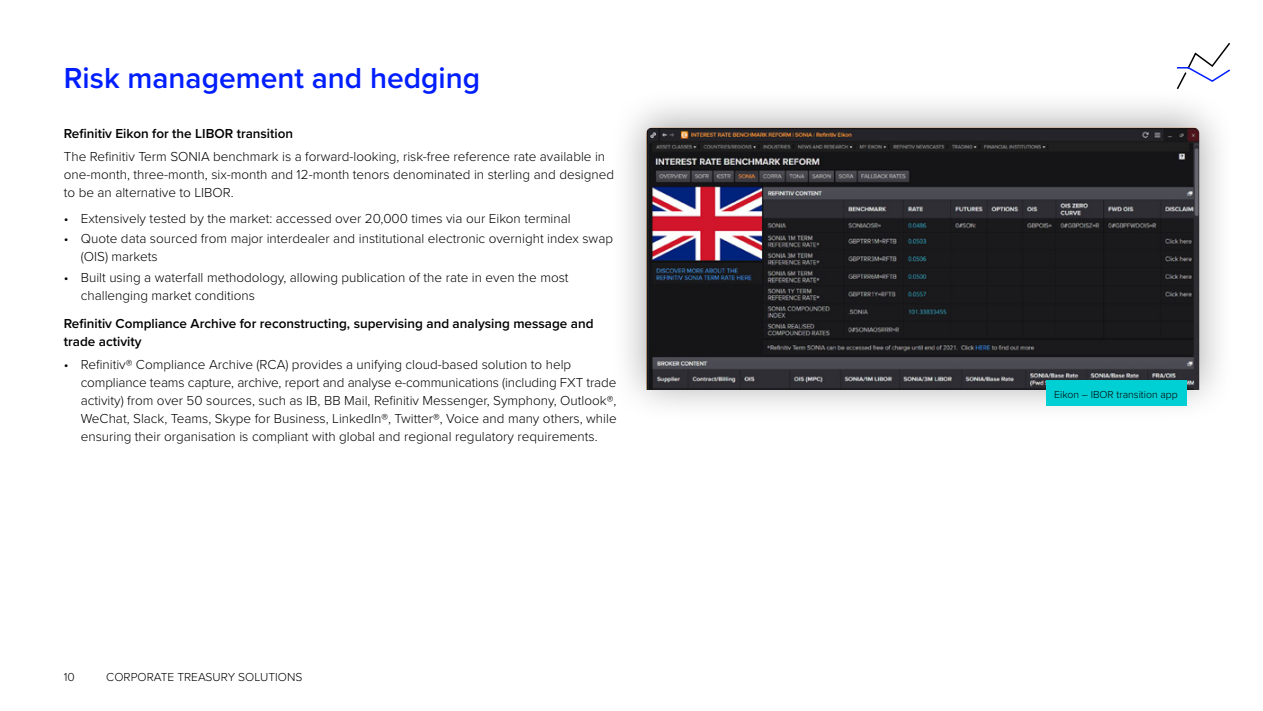
<style>
.page{position:relative;width:1263px;height:711px;background:#fff}
.page>*{position:absolute;margin:0;border:0;box-sizing:border-box;transform-origin:0 0}
.R_Page_Header{font:600 30px "Proxima Nova";color:#001eff}
.R_Body_copy{font:300 13.5px/18px "Proxima Nova";color:#000}
.R_Body_Subhead{font:600 13.5px/18px "Proxima Nova";color:#000}
.t1{font:300 12px "Proxima Nova";color:#000}
.R_Image_Caption{font:300 10.5px "Proxima Nova";color:#000}
</style>
<div class="page">
<svg style="left:1177px;top:43px;width:53px;height:45px"></svg>
<div style="left:610px;top:88px;width:625px;height:334px;background:#000;opacity:.35"></div>
<img style="left:646px;top:128px;width:553px;height:261px">
<div style="left:1046px;top:380px;width:140px;height:26px;background:#00d0d4"></div>
<p class="R_Page_Header" style="left:64px;top:55px;width:418px">Risk management and hedging</p>
<p class="R_Body_Subhead" style="left:64px;top:124px;width:231px">Refinitiv Eikon for the LIBOR transition</p>
<p class="R_Body_copy" style="left:64px;top:146px;width:552px">The Refinitiv Term SONIA benchmark is a forward-looking, risk-free reference rate available in one-month, three-month, six-month and 12-month tenors denominated in sterling and designed to be an alternative to LIBOR.</p>
<p class="R_Body_copy" style="left:64px;top:209px;width:508px">• Extensively tested by the market: accessed over 20,000 times via our Eikon terminal</p>
<p class="R_Body_copy" style="left:81px;top:229px;width:534px;text-indent:-17px">• Quote data sourced from major interdealer and institutional electronic overnight index swap (OIS) markets</p>
<p class="R_Body_copy" style="left:81px;top:267px;width:489px;text-indent:-17px">• Built using a waterfall methodology, allowing publication of the rate in even the most challenging market conditions</p>
<p class="R_Body_Subhead" style="left:64px;top:314px;width:531px">Refinitiv Compliance Archive for reconstructing, supervising and analysing message and trade activity</p>
<p class="R_Body_copy" style="left:81px;top:354px;width:537px;text-indent:-17px">• Refinitiv® Compliance Archive (RCA) provides a unifying cloud-based solution to help compliance teams capture, archive, report and analyse e-communications (including FXT trade activity) from over 50 sources, such as IB, BB Mail, Refinitiv Messenger, Symphony, Outlook®, WeChat, Slack, Teams, Skype for Business, LinkedIn®, Twitter®, Voice and many others, while ensuring their organisation is compliant with global and regional regulatory requirements.</p>
<p class="t1" style="left:64px;top:667px;width:12px">10</p>
<p class="t1" style="left:106px;top:667px;width:198px">CORPORATE TREASURY SOLUTIONS</p>
<p class="R_Image_Caption" style="left:1054px;top:386px;width:125px">Eikon – IBOR transition app</p>
</div>
